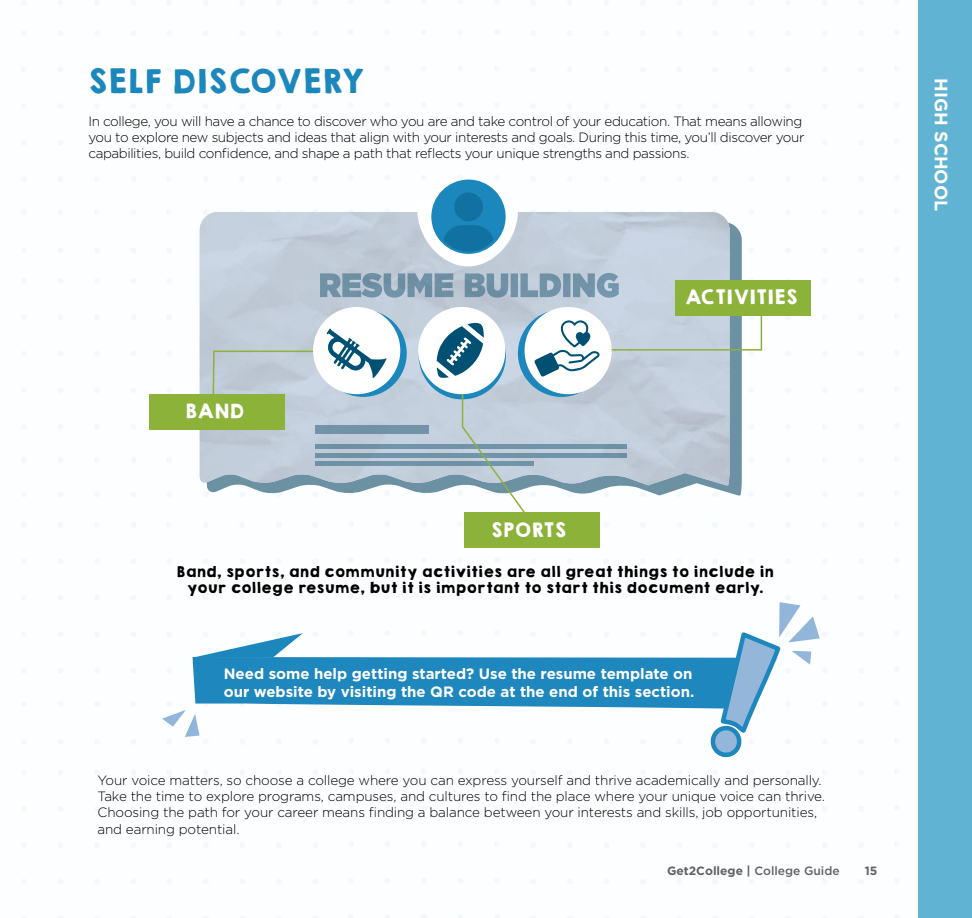
<style>
.page{position:relative;width:972px;height:918px;background:#fff}
.page>*{position:absolute;margin:0;border:0;box-sizing:border-box;transform-origin:0 0}
.t1{font:30px "KGHAPPY Solid";color:#1b87bd}
.t2{font:18px "KGHAPPY Solid";color:#fff}
.t3{font:700 18px "Gotham";color:#fff}
.t4{font:700 15px/18px "Gotham";color:#fff}
.t5{font:300 13.5px/16.2px "Gotham";letter-spacing:-.01em;color:#000}
.t6{font:300 13.5px/16.2px "Gotham";letter-spacing:-.03em;color:#000}
.t7{font:13.5px/16.2px "KGHAPPY Solid";color:#000;text-align:center}
.t8{font:700 12px "Gotham";color:#616264}
.s1{font-weight:500}
</style>
<div class="page">
<img style="left:21px;top:0;width:878px;height:918px">
<svg style="left:207px;top:222px;width:535px;height:274px;fill:#6b91a3"></svg>
<img style="left:200px;top:212px;width:530px;height:273px">
<svg style="left:465px;top:273px;width:154px;height:25px;background:#8ba5b7"></svg>
<svg style="left:320px;top:273px;width:133px;height:25px;background:#86a0b2"></svg>
<svg style="left:320px;top:310px;width:87px;height:87px"></svg>
<svg style="left:419px;top:312px;width:87px;height:87px"></svg>
<svg style="left:518px;top:310px;width:87px;height:87px"></svg>
<div style="left:313px;top:307px;width:87px;height:87px;background:#fff;border-radius:50%"></div>
<div style="left:418px;top:307px;width:87px;height:87px;background:#fff;border-radius:50%"></div>
<div style="left:431px;top:180px;width:75px;height:74px;background:#1b87bd;border-radius:50%"></div>
<div style="left:525px;top:307px;width:87px;height:87px;background:#fff;border-radius:50%"></div>
<div style="left:315px;top:425px;width:113px;height:9px;background:#7193a8"></div>
<div style="left:315px;top:444px;width:312px;height:5px;background:#7293a9"></div>
<div style="left:315px;top:453px;width:312px;height:5px;background:#7192a7"></div>
<div style="left:315px;top:461px;width:218px;height:5px;background:#7091a6"></div>
<svg style="left:461px;top:393px;width:74px;height:134px"></svg>
<svg style="left:610px;top:308px;width:153px;height:43px;background:#c2d0d4"></svg>
<svg style="left:212px;top:350px;width:103px;height:59px;background:#bfcad2"></svg>
<div style="left:150px;top:394px;width:135px;height:36px;background:#8cb23a"></div>
<div style="left:676px;top:280px;width:135px;height:35px;background:#8cb23a"></div>
<div style="left:464px;top:512px;width:136px;height:35px;background:#8cb23a"></div>
<svg style="left:160px;top:602px;width:660px;height:156px"></svg>
<svg style="left:412px;top:200px;width:112px;height:66px"></svg>
<div style="left:454px;top:192px;width:29px;height:29px;background:#1172a2;border-radius:50%"></div>
<svg style="left:327px;top:328px;width:60px;height:50px"></svg>
<svg style="left:437px;top:323px;width:47px;height:55px"></svg>
<svg style="left:534px;top:320px;width:66px;height:57px"></svg>
<div style="left:918px;top:0;width:54px;height:918px;background:#61b3d3"></div>
<h1 class="t1" style="left:87px;top:58px;width:279px">SELF DISCOVERY</h1>
<p class="t6" style="left:88px;top:112px;width:718px">In college, you will have a chance to discover who you are and take control of your education. That means allowing you to explore new subjects and ideas that align with your interests and goals. During this time, you’ll discover your capabilities, build confidence, and shape a path that reflects your unique strengths and passions.</p>
<h2 class="t2" style="left:185px;top:397px;width:61px">BAND</h2>
<h2 class="t2" style="left:490px;top:516px;width:77px">SPORTS</h2>
<h2 class="t2" style="left:685px;top:283px;width:114px">ACTIVITIES</h2>
<p class="t7" style="left:176px;top:564px;width:599px">Band, sports, and community activities are all great things to include in your college resume, but it is important to start this document early.</p>
<p class="t4" style="left:224px;top:664px;width:472px">Need some help getting started? Use the resume template on our website by visiting the QR code at the end of this section.</p>
<p class="t5" style="left:98px;top:772px;width:729px">Your voice matters, so choose a college where you can express yourself and thrive academically and personally.<br>Take the time to explore programs, campuses, and cultures to find the place where your unique voice can thrive.<br>Choosing the path for your career means finding a balance between your interests and skills, job opportunities, and earning potential.</p>
<p class="t8" style="left:667px;top:864px;width:174px">Get2College | <span class="s1">College Guide</span></p>
<p class="t8" style="left:865px;top:864px;width:14px">15</p>
<h2 class="t3" style="left:952px;top:78px;width:135px;rotate:90deg">HIGH SCHOOL</h2>
</div>
